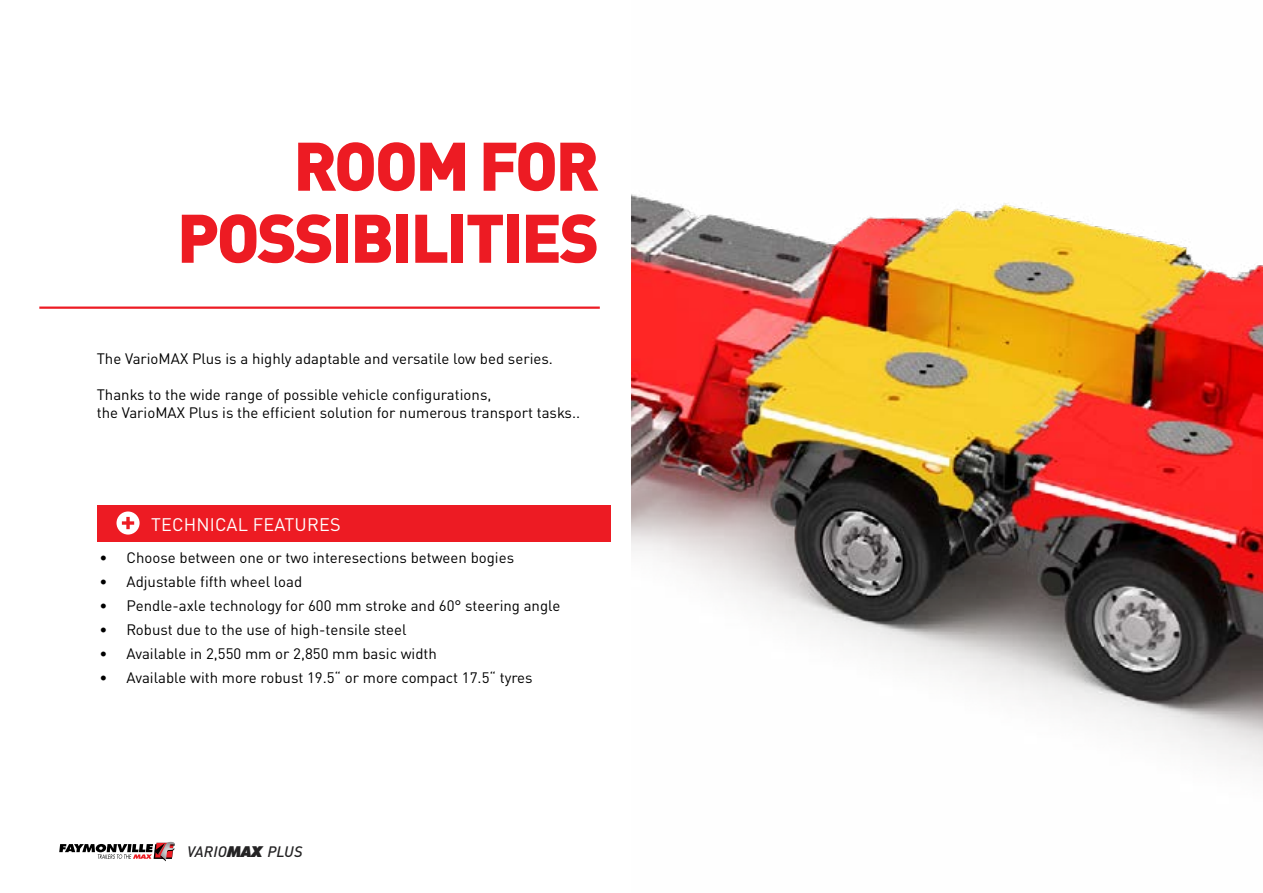
<style>
.page{position:relative;width:1263px;height:893px;background:#fff}
.page>*{position:absolute;margin:0;border:0;box-sizing:border-box;transform-origin:0 0}
.t1{font:900 67.5px/72px "DIN Pro";letter-spacing:-.04em;color:#ed1b23;text-align:right}
.t2{font:18px "DIN Pro";letter-spacing:.01em;color:#fff}
.t3{font:15px/18px "DIN Pro";color:#000}
.t4{font:italic 500 15px "DIN Pro";letter-spacing:.01em;color:#242324}
.s1{font-family:"Futura BT";font-weight:900}
</style>
<div class="page">
<img style="left:631px;top:194px;width:632px;height:573px">
<hr style="left:39px;top:307px;width:561px;height:2px;background:#ed1b23">
<div style="left:97px;top:505px;width:513px;height:36px;background:#ed1b23"></div>
<svg style="left:116px;top:511px;width:24px;height:24px"></svg>
<svg style="left:59px;top:842px;width:116px;height:19px"></svg>
<h1 class="t1" style="left:177px;top:122px;width:424px">ROOM FOR<br>POSSIBILITIES</h1>
<p class="t3" style="left:97px;top:348px;width:458px">The VarioMAX Plus is a highly adaptable and versatile low bed series.</p>
<p class="t3" style="left:97px;top:384px;width:485px">Thanks to the wide range of possible vehicle configurations,<br>the VarioMAX Plus is the efficient solution for numerous transport tasks..</p>
<p class="t2" style="left:151px;top:510px;width:191px">TECHNICAL FEATURES</p>
<p class="t3" style="left:99px;top:547px;width:416px">• Choose between one or two interesections between bogies</p>
<p class="t3" style="left:99px;top:571px;width:204px">• Adjustable fifth wheel load</p>
<p class="t3" style="left:99px;top:595px;width:462px">• Pendle-axle technology for 600 mm stroke and 60° steering angle</p>
<p class="t3" style="left:99px;top:619px;width:309px">• Robust due to the use of high-tensile steel</p>
<p class="t3" style="left:99px;top:643px;width:339px">• Available in 2,550 mm or 2,850 mm basic width</p>
<p class="t3" style="left:99px;top:667px;width:435px">• Available with more robust 19.5“ or more compact 17.5“ tyres</p>
<p class="t4" style="left:187px;top:839px;width:117px">VARIO<span class="s1">MAX</span> PLUS</p>
</div>
